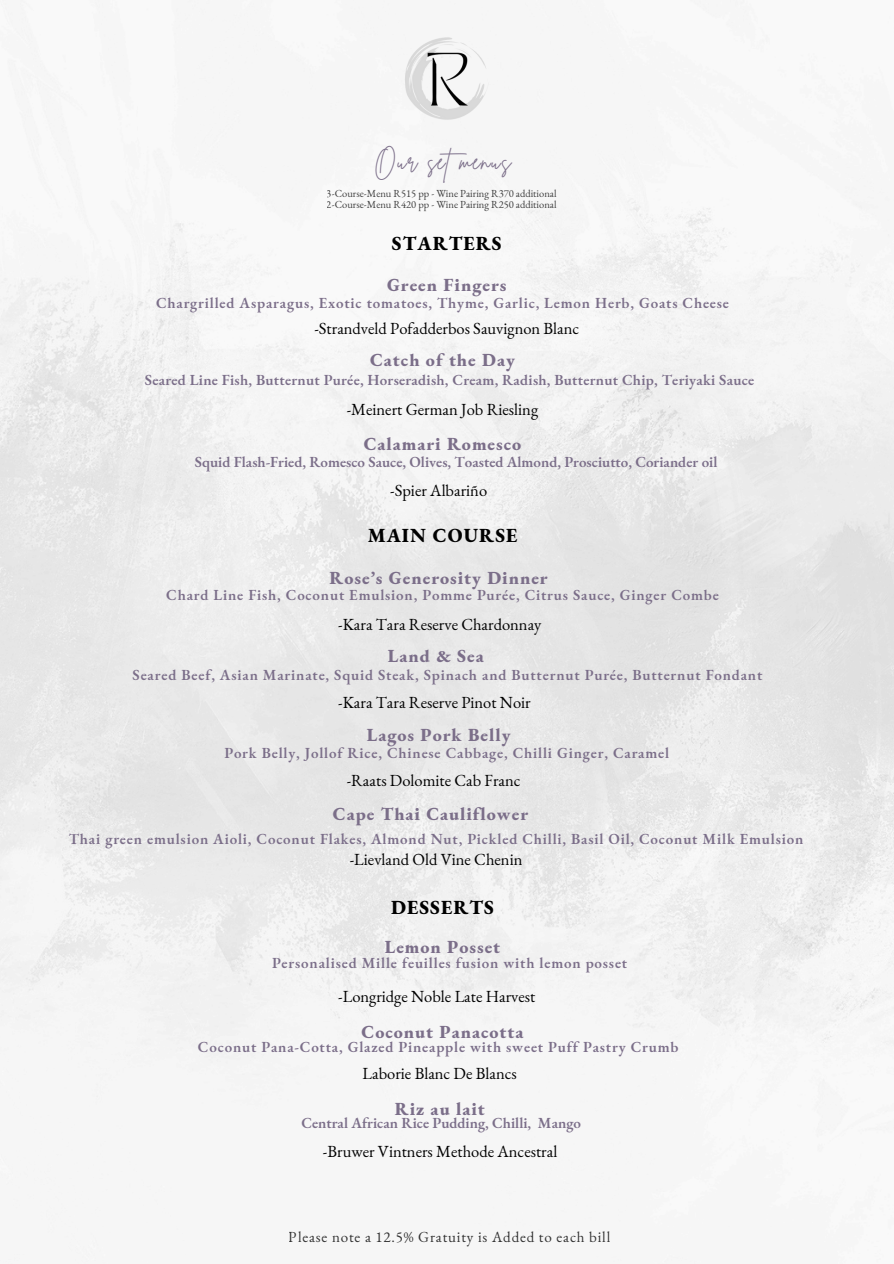
<style>
.page{position:relative;width:894px;height:1264px;background:#fff}
.page>*{position:absolute;margin:0;border:0;box-sizing:border-box;transform-origin:0 0}
.t1{font:24px "Brittany Signature";letter-spacing:.055em;color:#7b6e89}
.t2{font:800 19.5px "EB Garamond";letter-spacing:.055em;color:#000}
.t3{font:800 18px "EB Garamond";letter-spacing:.055em;color:#7b6e89}
.t4{font:16.5px "EB Garamond";color:#000}
.t5{font:600 15px "EB Garamond";letter-spacing:.055em;color:#7b6e89}
.t6{font:600 15px "EB Garamond";color:#7b6e89}
.t7{font:600 15px "EB Garamond";letter-spacing:.015em;color:#7b6e89}
.t8{font:15px "EB Garamond";letter-spacing:.055em;color:#000}
.t9{font:10.5px "EB Garamond";color:#000}
</style>
<div class="page">
<img style="left:0;top:0;width:893px;height:1263px">
<img style="left:381px;top:14px;width:131px;height:131px">
<p class="t1" style="left:374px;top:146px;width:138px">Our setmenus</p>
<p class="t9" style="left:327px;top:186px;width:231px">3-Course-Menu R515 pp - Wine Pairing R370 additional</p>
<p class="t9" style="left:327px;top:197px;width:231px">2-Course-Menu R420 pp - Wine Pairing R250 additional</p>
<p class="t2" style="left:392px;top:230px;width:111px">STARTERS</p>
<p class="t3" style="left:387px;top:273px;width:121px">Green Fingers</p>
<h4 class="t5" style="left:156px;top:293px;width:574px">Chargrilled Asparagus, Exotic tomatoes, Thyme, Garlic, Lemon Herb, Goats Cheese</h4>
<h4 class="t4" style="left:314px;top:317px;width:266px">-Strandveld Pofadderbos Sauvignon Blanc</h4>
<h4 class="t3" style="left:370px;top:348px;width:146px">Catch of the Day</h4>
<p class="t4" style="left:346px;top:398px;width:193px">-Meinert German Job Riesling</p>
<h3 class="t7" style="left:145px;top:370px;width:610px">Seared Line Fish, Butternut Purée, Horseradish, Cream, Radish, Butternut Chip, Teriyaki Sauce</h3>
<h3 class="t3" style="left:363px;top:431px;width:159px">Calamari Romesco</h3>
<p class="t6" style="left:195px;top:452px;width:524px">Squid Flash-Fried, Romesco Sauce, Olives, Toasted Almond, Prosciutto, Coriander oil</p>
<h2 class="t4" style="left:390px;top:479px;width:98px">-Spier Albariño</h2>
<h1 class="t2" style="left:367px;top:522px;width:151px">MAIN COURSE</h1>
<h3 class="t3" style="left:329px;top:566px;width:219px">Rose’s Generosity Dinner</h3>
<p class="t5" style="left:166px;top:585px;width:554px">Chard Line Fish, Coconut Emulsion, Pomme Purée, Citrus Sauce, Ginger Combe</p>
<p class="t4" style="left:338px;top:613px;width:205px">-Kara Tara Reserve Chardonnay</p>
<h2 class="t3" style="left:388px;top:643px;width:97px">Land &amp; Sea</h2>
<h3 class="t5" style="left:133px;top:665px;width:631px">Seared Beef, Asian Marinate, Squid Steak, Spinach and Butternut Purée, Butternut Fondant</h3>
<h4 class="t4" style="left:338px;top:691px;width:194px">-Kara Tara Reserve Pinot Noir</h4>
<h3 class="t3" style="left:367px;top:723px;width:145px">Lagos Pork Belly</h3>
<h4 class="t5" style="left:224px;top:743px;width:446px">Pork Belly, Jollof Rice, Chinese Cabbage, Chilli Ginger, Caramel</h4>
<p class="t4" style="left:346px;top:769px;width:175px">-Raats Dolomite Cab Franc</p>
<h3 class="t3" style="left:333px;top:802px;width:197px">Cape Thai Cauliflower</h3>
<p class="t5" style="left:69px;top:828px;width:735px">Thai green emulsion Aioli, Coconut Flakes, Almond Nut, Pickled Chilli, Basil Oil, Coconut Milk Emulsion</p>
<h2 class="t4" style="left:349px;top:848px;width:174px">-Lievland Old Vine Chenin</h2>
<p class="t2" style="left:391px;top:894px;width:104px">DESSERTS</p>
<p class="t3" style="left:384px;top:934px;width:117px">Lemon Posset</p>
<h3 class="t5" style="left:272px;top:953px;width:356px">Personalised Mille feuilles fusion with lemon posset</h3>
<h4 class="t4" style="left:338px;top:984px;width:199px">-Longridge Noble Late Harvest</h4>
<h3 class="t3" style="left:361px;top:1020px;width:163px">Coconut Panacotta</h3>
<h4 class="t5" style="left:198px;top:1037px;width:482px">Coconut Pana-Cotta, Glazed Pineapple with sweet Puff Pastry Crumb</h4>
<p class="t4" style="left:362px;top:1062px;width:156px">Laborie Blanc De Blancs</p>
<h4 class="t3" style="left:395px;top:1096px;width:91px">Riz au lait</h4>
<h3 class="t6" style="left:301px;top:1113px;width:281px">Central African Rice Pudding, Chilli, Mango</h3>
<p class="t4" style="left:323px;top:1139px;width:236px">-Bruwer Vintners Methode Ancestral</p>
<p class="t8" style="left:289px;top:1227px;width:323px">Please note a 12.5% Gratuity is Added to each bill</p>
</div>
